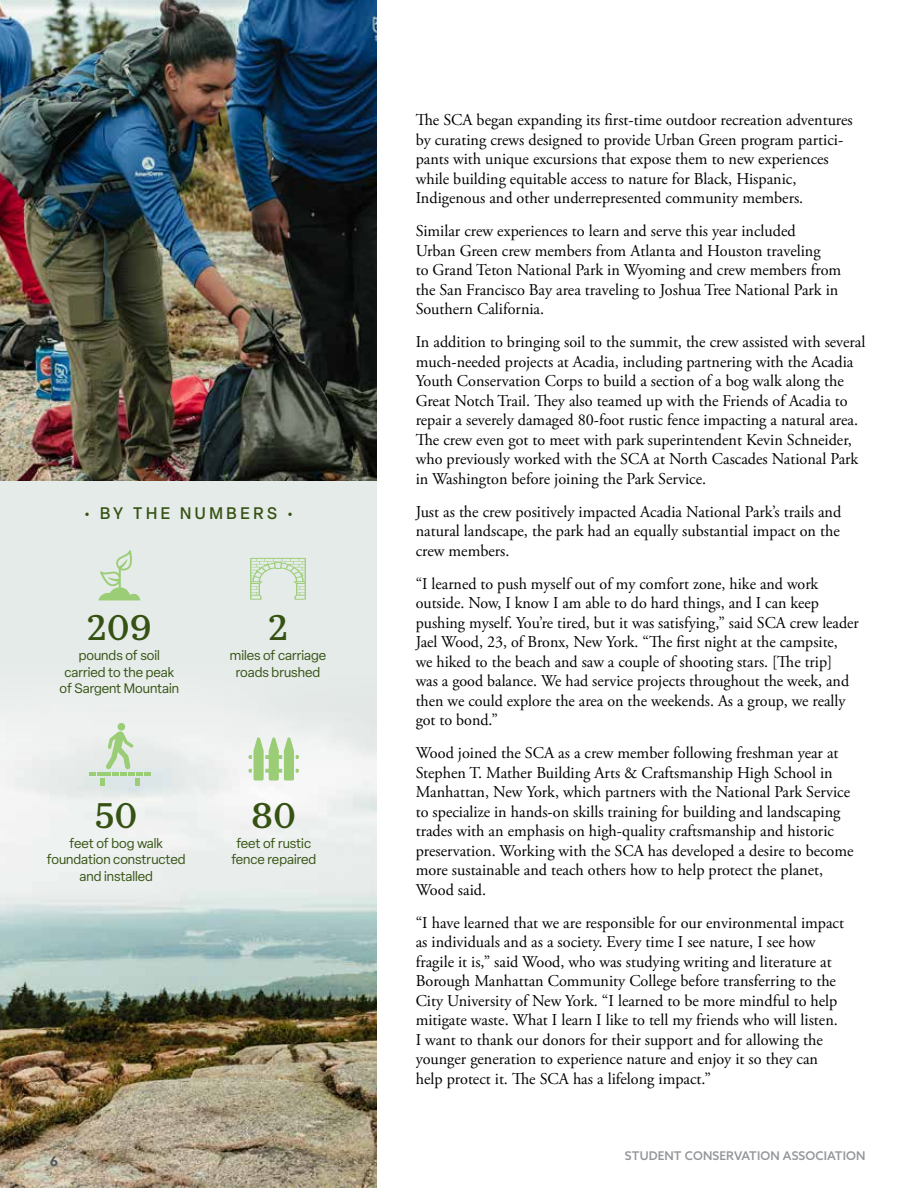
<style>
.page{position:relative;width:918px;height:1188px;background:#fff}
.page>*{position:absolute;margin:0;border:0;box-sizing:border-box;transform-origin:0 0}
.t1{font:500 36px "Kazimir Text";color:#355212}
.t2{font:16.5px/19.5px "Adobe Garamond Pro";color:#000}
.t3{font:500 16.5px "Elza";letter-spacing:.23em;color:#355212;scale:.96 1}
.t4{font:13.5px/16.2px "Elza";color:#355212;text-align:center}
.t5{font:700 13.5px "Azo Sans";color:#58595b}
.t6{font:500 12px "Azo Sans";letter-spacing:.01em;color:#939598}
</style>
<div class="page">
<div style="left:0;top:481px;width:377px;height:707px;background:#e5ebe9"></div>
<img style="left:0;top:718px;width:377px;height:470px">
<img style="left:0;top:0;width:377px;height:481px">
<svg style="left:99px;top:550px;width:41px;height:50px"></svg>
<svg style="left:250px;top:558px;width:56px;height:42px"></svg>
<svg style="left:248px;top:737px;width:51px;height:44px"></svg>
<div style="left:117px;top:723px;width:8px;height:8px;background:#9acd75;border-radius:50%"></div>
<svg style="left:89px;top:731px;width:61px;height:55px"></svg>
<p class="t3" style="left:84px;top:502px;width:220px">• BY THE NUMBERS •</p>
<h1 class="t1" style="left:87px;top:601px;width:66px">209</h1>
<p class="t4" style="left:60px;top:648px;width:121px">pounds of soil carried to the peak of Sargent Mountain</p>
<h1 class="t1" style="left:95px;top:788px;width:44px">50</h1>
<p class="t4" style="left:47px;top:835px;width:140px">feet of bog walk foundation constructed and installed</p>
<h1 class="t1" style="left:268px;top:601px;width:21px">2</h1>
<p class="t4" style="left:230px;top:648px;width:98px">miles of carriage roads brushed</p>
<h1 class="t1" style="left:251px;top:788px;width:46px">80</h1>
<p class="t4" style="left:231px;top:835px;width:86px">feet of rustic fence repaired</p>
<p class="t5" style="left:50px;top:1153px;width:10px">6</p>
<p class="t2" style="left:416px;top:111px;width:439px">The SCA began expanding its first-time outdoor recreation adventures by curating crews designed to provide Urban Green program partici&shy;pants with unique excursions that expose them to new experiences while building equitable access to nature for Black, Hispanic, Indigenous and other underrepresented community members.</p>
<p class="t2" style="left:416px;top:222px;width:427px">Similar crew experiences to learn and serve this year included<br>Urban Green crew members from Atlanta and Houston traveling<br>to Grand Teton National Park in Wyoming and crew members from the San Francisco Bay area traveling to Joshua Tree National Park in Southern California.</p>
<p class="t2" style="left:416px;top:333px;width:451px">In addition to bringing soil to the summit, the crew assisted with several much-needed projects at Acadia, including partnering with the Acadia Youth Conservation Corps to build a section of a bog walk along the Great Notch Trail. They also teamed up with the Friends of Acadia to repair a severely damaged 80-foot rustic fence impacting a natural area.<br>The crew even got to meet with park superintendent Kevin Schneider, who previously worked with the SCA at North Cascades National Park in Washington before joining the Park Service.</p>
<p class="t2" style="left:416px;top:502px;width:427px;text-align:justify">Just as the crew positively impacted Acadia National Park’s trails and natural landscape, the park had an equally substantial impact on the crew members.</p>
<p class="t2" style="left:416px;top:574px;width:445px">“I learned to push myself out of my comfort zone, hike and work outside. Now, I know I am able to do hard things, and I can keep pushing myself. You’re tired, but it was satisfying,” said SCA crew leader Jael Wood, 23, of Bronx, New York. “The first night at the campsite,<br>we hiked to the beach and saw a couple of shooting stars. [The trip]<br>was a good balance. We had service projects throughout the week, and then we could explore the area on the weekends. As a group, we really got to bond.”</p>
<p class="t2" style="left:416px;top:744px;width:439px">Wood joined the SCA as a crew member following freshman year at Stephen T. Mather Building Arts &amp; Craftsmanship High School in Manhattan, New York, which partners with the National Park Service to specialize in hands-on skills training for building and landscaping trades with an emphasis on high-quality craftsmanship and historic preservation. Working with the SCA has developed a desire to become more sustainable and teach others how to help protect the planet, Wood said.</p>
<p class="t2" style="left:416px;top:913px;width:430px">“I have learned that we are responsible for our environmental impact as individuals and as a society. Every time I see nature, I see how fragile it is,” said Wood, who was studying writing and literature at Borough Manhattan Community College before transferring to the City University of New York. “I learned to be more mindful to help mitigate waste. What I learn I like to tell my friends who will listen.<br>I want to thank our donors for their support and for allowing the younger generation to experience nature and enjoy it so they can help protect it. The SCA has a lifelong impact.”</p>
<p class="t6" style="left:625px;top:1148px;width:242px">STUDENT CONSERVATION ASSOCIATION</p>
</div>
